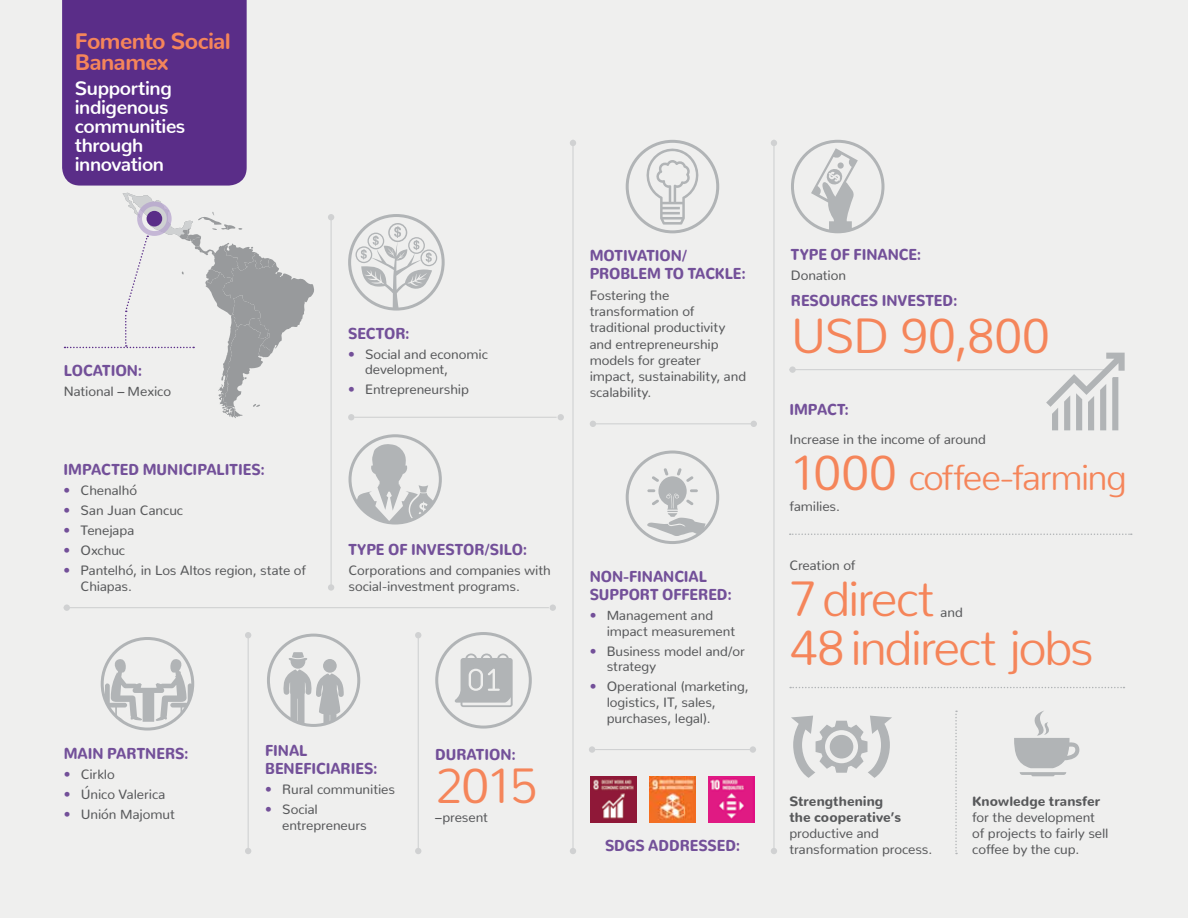
<style>
.page{position:relative;width:1188px;height:918px;background:#efefee}
.page>*{position:absolute;margin:0;border:0;box-sizing:border-box;transform-origin:0 0}
.t1{font:300 49.2px "Nunito";letter-spacing:-.045em;color:#f5855a}
.t2{font:300 36px "Nunito";letter-spacing:-.045em;color:#f5855a}
.t3{font:800 22.35px/20.9px "Nunito";letter-spacing:-.025em;color:#f5855a}
.t4{font:700 19.2px/19.2px "Nunito";letter-spacing:-.02em;color:#fff}
.t5{font:900 15.75px/18px "Nunito";color:#735099;scale:.9 1}
.t6{font:13.5px/16.2px "Nunito";letter-spacing:-.005em;color:#58595b}
.t7{font:900 13.5px/16.2px "Nunito";letter-spacing:.005em;color:#58595b}
.s1{font-weight:600;color:#735099}
.s2{font-size:49.2px}
</style>
<div class="page">
<svg style="left:105px;top:657px;width:87px;height:65px"></svg>
<div style="left:101px;top:637px;width:93px;height:94px;border:3px solid #b1b4b6;border-radius:50%"></div>
<svg style="left:646px;top:468px;width:60px;height:69px"></svg>
<div style="left:626px;top:451px;width:93px;height:93px;border:3px solid #b1b4b6;border-radius:50%"></div>
<svg style="left:283px;top:652px;width:61px;height:73px"></svg>
<div style="left:267px;top:634px;width:93px;height:93px;border:3px solid #b1b4b6;border-radius:50%"></div>
<img style="left:591px;top:776px;width:46px;height:46px">
<img style="left:650px;top:776px;width:46px;height:46px">
<img style="left:709px;top:776px;width:46px;height:46px">
<svg style="left:455px;top:654px;width:58px;height:53px"></svg>
<div style="left:435px;top:632px;width:97px;height:97px;border:3px solid #b1b4b6;border-radius:50%"></div>
<svg style="left:790px;top:534px;width:342px;height:1px"></svg>
<svg style="left:790px;top:687px;width:334px;height:1px"></svg>
<hr style="left:572px;top:140px;width:2px;height:713px;background:#b1b4b6">
<svg style="left:570px;top:140px;width:6px;height:6px"></svg>
<svg style="left:570px;top:848px;width:6px;height:6px"></svg>
<hr style="left:773px;top:140px;width:2px;height:713px;background:#b1b4b6">
<svg style="left:771px;top:140px;width:6px;height:6px"></svg>
<svg style="left:771px;top:848px;width:6px;height:6px"></svg>
<hr style="left:789px;top:369px;width:321px;height:1px;background:#b1b4b6">
<div style="left:789px;top:366px;width:7px;height:7px;background:#d0d1d2;border-radius:50%"></div>
<hr style="left:64px;top:607px;width:485px;height:1px;background:#b1b4b6">
<div style="left:550px;top:604px;width:6px;height:7px;background:#d0d1d2;border-radius:50%"></div>
<div style="left:64px;top:604px;width:6px;height:7px;background:#d0d1d2;border-radius:50%"></div>
<hr style="left:248px;top:637px;width:1px;height:211px;background:#b1b4b6">
<svg style="left:245px;top:632px;width:6px;height:6px"></svg>
<svg style="left:245px;top:848px;width:6px;height:6px"></svg>
<hr style="left:418px;top:637px;width:1px;height:211px;background:#b1b4b6">
<svg style="left:415px;top:632px;width:6px;height:6px"></svg>
<svg style="left:415px;top:848px;width:6px;height:6px"></svg>
<hr style="left:331px;top:219px;width:1px;height:366px;background:#b1b4b6">
<svg style="left:328px;top:214px;width:6px;height:6px"></svg>
<div style="left:328px;top:584px;width:6px;height:7px;background:#d0d1d2;border-radius:50%"></div>
<svg style="left:355px;top:443px;width:82px;height:78px"></svg>
<div style="left:349px;top:434px;width:93px;height:91px;border:3px solid #b1b4b6;border-radius:50%"></div>
<svg style="left:355px;top:223px;width:82px;height:84px"></svg>
<div style="left:348px;top:214px;width:97px;height:97px;border:3px solid #b1b4b6;border-radius:50%"></div>
<hr style="left:354px;top:417px;width:203px;height:1px;background:#b1b4b6">
<svg style="left:558px;top:414px;width:6px;height:6px"></svg>
<svg style="left:348px;top:414px;width:6px;height:6px"></svg>
<hr style="left:596px;top:423px;width:161px;height:1px;background:#b1b4b6">
<svg style="left:751px;top:421px;width:6px;height:6px"></svg>
<svg style="left:590px;top:421px;width:6px;height:6px"></svg>
<hr style="left:595px;top:749px;width:161px;height:1px;background:#b1b4b6">
<div style="left:750px;top:746px;width:6px;height:7px;background:#d0d1d2;border-radius:50%"></div>
<div style="left:589px;top:746px;width:6px;height:7px;background:#d0d1d2;border-radius:50%"></div>
<div style="left:62px;top:0;width:185px;height:186px;background:#5a2d88"></div>
<svg style="left:65px;top:193px;width:249px;height:225px"></svg>
<div style="left:147px;top:211px;width:15px;height:16px;background:#5a2d88;border-radius:50%"></div>
<div style="left:137px;top:201px;width:35px;height:35px;border:5px solid #b3a0cd;border-radius:50%"></div>
<svg style="left:811px;top:148px;width:47px;height:84px"></svg>
<div style="left:791px;top:140px;width:94px;height:93px;border:3px solid #b1b4b6;border-radius:50%"></div>
<svg style="left:955px;top:711px;width:2px;height:143px"></svg>
<svg style="left:791px;top:716px;width:101px;height:62px"></svg>
<svg style="left:1014px;top:711px;width:66px;height:65px"></svg>
<svg style="left:1046px;top:353px;width:79px;height:77px"></svg>
<svg style="left:643px;top:145px;width:59px;height:80px"></svg>
<div style="left:626px;top:140px;width:93px;height:93px;border:3px solid #b1b4b6;border-radius:50%"></div>
<h3 class="t3" style="left:75px;top:28px;width:157px">Fomento Social<br>Banamex</h3>
<h3 class="t4" style="left:75px;top:76px;width:112px">Supporting indigenous communities through innovation</h3>
<p class="t5" style="left:64px;top:359px;width:89px">LOCATION:</p>
<p class="t6" style="left:64px;top:382px;width:109px">National – Mexico</p>
<p class="t5" style="left:64px;top:458px;width:225px">IMPACTED MUNICIPALITIES:</p>
<p class="t6" style="left:64px;top:480px;width:75px"><span class="s1">•</span> Chenalhó</p>
<p class="t6" style="left:64px;top:500px;width:121px"><span class="s1">•</span> San Juan Cancuc</p>
<p class="t6" style="left:64px;top:520px;width:72px"><span class="s1">•</span> Tenejapa</p>
<p class="t6" style="left:64px;top:540px;width:63px"><span class="s1">•</span> Oxchuc</p>
<p class="t6" style="left:81px;top:561px;width:227px;text-indent:-17px"><span class="s1">•</span> Pantelhó, in Los Altos region, state of<br>Chiapas.</p>
<p class="t5" style="left:348px;top:322px;width:70px">SECTOR:</p>
<p class="t6" style="left:365px;top:345px;width:124px;line-height:15.8px;text-indent:-17px"><span class="s1">•</span> Social and economic development,</p>
<p class="t6" style="left:348px;top:380px;width:122px"><span class="s1">•</span> Entrepreneurship</p>
<p class="t5" style="left:349px;top:538px;width:200px">TYPE OF INVESTOR/SILO:</p>
<p class="t6" style="left:349px;top:561px;width:204px">Corporations and companies with social-investment programs.</p>
<p class="t5" style="left:64px;top:742px;width:140px">MAIN PARTNERS:</p>
<p class="t6" style="left:64px;top:764px;width:52px"><span class="s1">•</span> Cirklo</p>
<p class="t6" style="left:64px;top:784px;width:103px"><span class="s1">•</span> Único Valerica</p>
<p class="t6" style="left:64px;top:804px;width:113px"><span class="s1">•</span> Unión Majomut</p>
<p class="t5" style="left:265px;top:739px;width:126px">FINAL<br>BENEFICIARIES:</p>
<p class="t6" style="left:265px;top:780px;width:131px"><span class="s1">•</span> Rural communities</p>
<p class="t6" style="left:282px;top:800px;width:86px;line-height:15.8px;text-indent:-17px"><span class="s1">•</span> Social entrepreneurs</p>
<p class="t5" style="left:435px;top:743px;width:91px">DURATION:</p>
<h1 class="t1" style="left:435px;top:744px;width:103px">2015</h1>
<p class="t6" style="left:435px;top:807px;width:54px">–present</p>
<p class="t5" style="left:590px;top:245px;width:175px">MOTIVATION/<br>PROBLEM TO TACKLE:</p>
<p class="t6" style="left:590px;top:286px;width:158px">Fostering the transformation of traditional productivity and entrepreneurship models for greater impact, sustainability, and scalability.</p>
<p class="t5" style="left:590px;top:565px;width:159px">NON-FINANCIAL<br>SUPPORT OFFERED:</p>
<p class="t6" style="left:607px;top:606px;width:130px;line-height:15.8px;text-indent:-17px"><span class="s1">•</span> Management and impact measurement</p>
<p class="t6" style="left:607px;top:642px;width:140px;line-height:15.8px;text-indent:-17px"><span class="s1">•</span> Business model and/or strategy</p>
<p class="t6" style="left:607px;top:677px;width:144px;line-height:15.8px;text-indent:-17px"><span class="s1">•</span> Operational (marketing, logistics, IT, sales, purchases, legal).</p>
<p class="t5" style="left:605px;top:834px;width:152px">SDGS ADDRESSED:</p>
<p class="t5" style="left:791px;top:243px;width:146px">TYPE OF FINANCE:</p>
<p class="t6" style="left:791px;top:266px;width:57px">Donation</p>
<p class="t5" style="left:791px;top:290px;width:187px">RESOURCES INVESTED:</p>
<h1 class="t1" style="left:791px;top:294px;width:260px">USD 90,800</h1>
<p class="t5" style="left:789px;top:398px;width:68px">IMPACT:</p>
<p class="t6" style="left:789px;top:430px;width:198px">Increase in the income of around</p>
<h2 class="t2" style="left:789px;top:446px;width:339px"><span class="s2">1000</span> coffee-farming</h2>
<p class="t6" style="left:789px;top:497px;width:52px">families.</p>
<p class="t6" style="left:789px;top:556px;width:68px">Creation of</p>
<h1 class="t1" style="left:789px;top:557px;width:147px">7 direct</h1>
<p class="t6" style="left:941px;top:602px;width:24px">and</p>
<h1 class="t1" style="left:789px;top:606px;width:306px">48 indirect jobs</h1>
<p class="t7" style="left:789px;top:791px;width:113px">Strengthening the cooperative’s</p>
<p class="t6" style="left:789px;top:824px;width:144px">productive and transformation process.</p>
<p class="t7" style="left:972px;top:791px;width:129px">Knowledge transfer</p>
<p class="t6" style="left:972px;top:808px;width:138px">for the development of projects to fairly sell coffee by the cup.</p>
</div>
